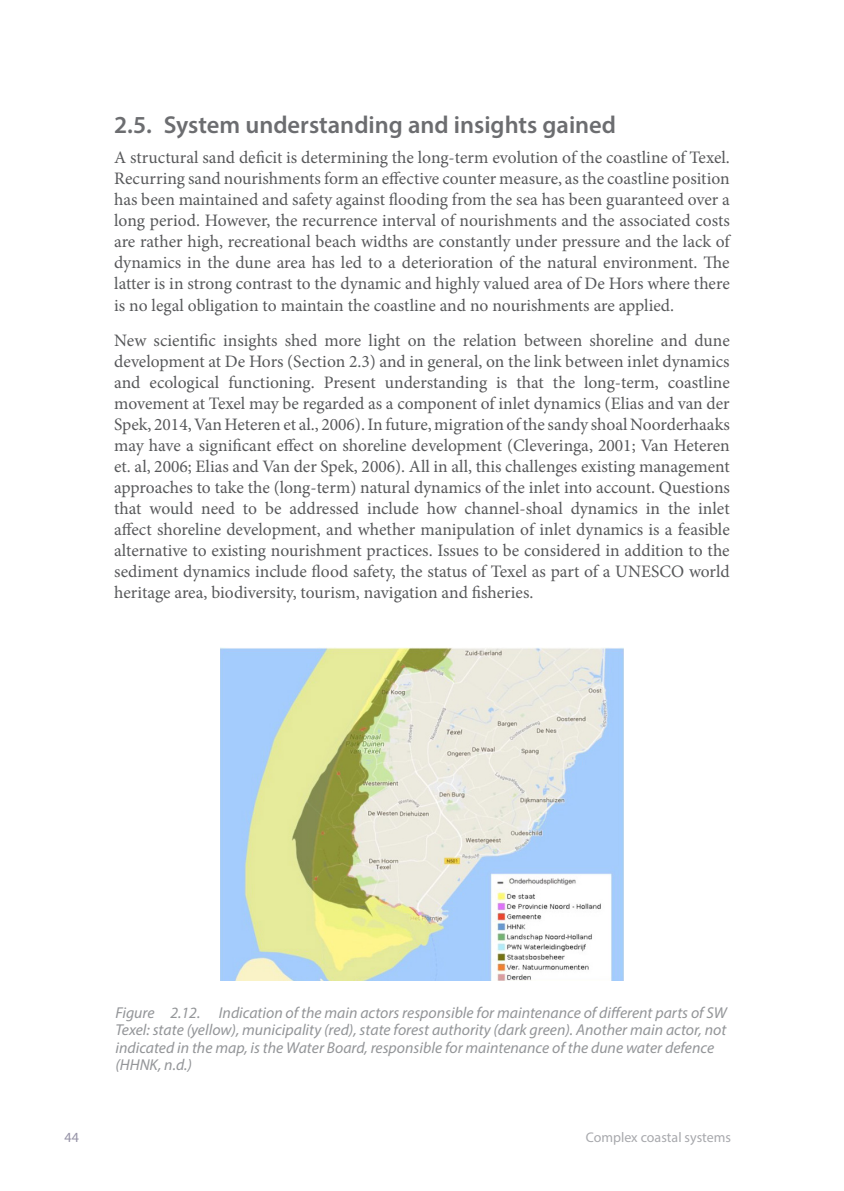
<style>
.page{position:relative;width:844px;height:1191px;background:#fff}
.page>*{position:absolute;margin:0;border:0;box-sizing:border-box;transform-origin:0 0}
.t1{font:600 24.5px "Myriad Pro";color:#6c6d70}
.t2{font:17.5px/21px "Minion Pro";letter-spacing:-.005em;color:#57585a;text-align:justify}
.t3{font:italic 15.75px/17.5px "Myriad Pro";color:#939598}
.t4{font:14px "Myriad Pro";color:#a8a9ad}
.t5{font:14px "Myriad Pro";color:#9592a6}
</style>
<div class="page">
<img style="left:221px;top:647px;width:402px;height:333px">
<p class="t1" style="left:114px;top:109px;width:503px">2.5. System understanding and insights gained</p>
<p class="t2" style="left:114px;top:147px;width:617px">A structural sand deficit is determining the long-term evolution of the coastline of Texel.<br>Recurring sand nourishments form an effective counter measure, as the coastline position has been maintained and safety against flooding from the sea has been guaranteed over a long period. However, the recurrence interval of nourishments and the associated costs are rather high, recreational beach widths are constantly under pressure and the lack of dynamics in the dune area has led to a deterioration of the natural environment. The latter is in strong contrast to the dynamic and highly valued area of De Hors where there is no legal obligation to maintain the coastline and no nourishments are applied.</p>
<p class="t2" style="left:114px;top:330px;width:617px">New scientific insights shed more light on the relation between shoreline and dune development at De Hors (Section 2.3) and in general, on the link between inlet dynamics and ecological functioning. Present understanding is that the long-term, coastline movement at Texel may be regarded as a component of inlet dynamics (Elias and van der Spek, 2014, Van Heteren et al., 2006). In future, migration of the sandy shoal Noorderhaaks may have a significant effect on shoreline development (Cleveringa, 2001; Van Heteren et. al, 2006; Elias and Van der Spek, 2006). All in all, this challenges existing management approaches to take the (long-term) natural dynamics of the inlet into account. Questions that would need to be addressed include how channel-shoal dynamics in the inlet affect shoreline development, and whether manipulation of inlet dynamics is a feasible alternative to existing nourishment practices. Issues to be considered in addition to the sediment dynamics include flood safety, the status of Texel as part of a UNESCO world heritage area, biodiversity, tourism, navigation and fisheries.</p>
<p class="t3" style="left:115px;top:1003px;width:613px">Figure 2.12. Indication of the main actors responsible for maintenance of different parts of SW Texel: state (yellow), municipality (red), state forest authority (dark green). Another main actor, not indicated in the map, is the Water Board, responsible for maintenance of the dune water defence (HHNK, n.d.)</p>
<p class="t5" style="left:64px;top:1128px;width:16px">44</p>
<p class="t4" style="left:585px;top:1128px;width:147px">Complex coastal systems</p>
</div>
